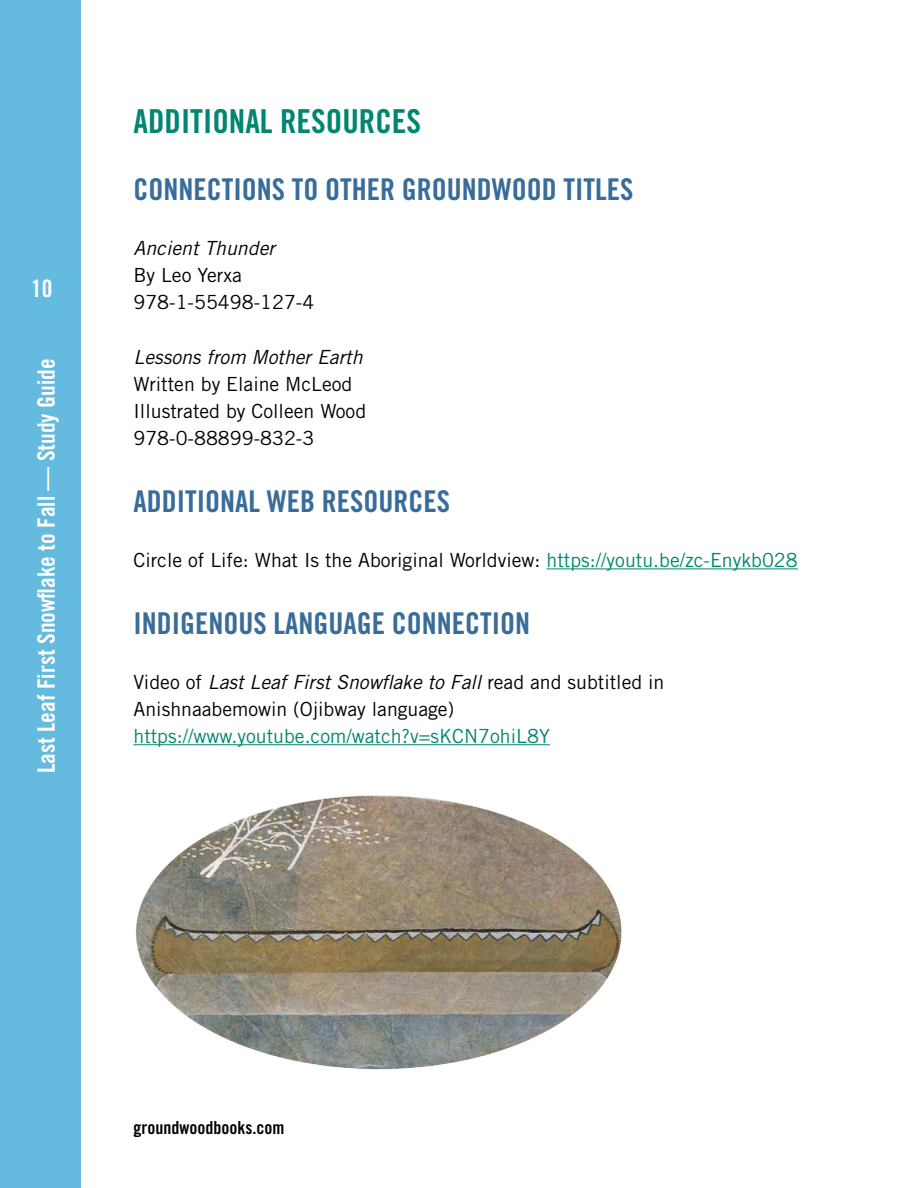
<style>
.page{position:relative;width:918px;height:1188px;background:#fff}
.page>*{position:absolute;margin:0;border:0;box-sizing:border-box;transform-origin:0 0}
.A-head_no_space_afte{font:33px "Trade Gothic Bold Cond Twenty";color:#008671}
.B-head{font:30px "Trade Gothic Bold Cond Twenty";color:#386c9a}
.t1{font:24px "Trade Gothic Bold Cond Twenty";color:#fff}
.Para{font:19.5px/27px "Trade Gothic";color:#000}
.Para_no_space{font:19.5px "Trade Gothic";color:#000}
.Para-2{font:italic 19.5px "Trade Gothic";color:#000}
.t2{font:18px "Trade Gothic Bold Cond Twenty";color:#000}
.s1{color:#008671}
.s2{font-style:italic}
</style>
<div class="page">
<div style="left:0;top:0;width:81px;height:1188px;background:#65bbdf"></div>
<hr style="left:547px;top:568px;width:251px;height:1px;background:#008671">
<hr style="left:133px;top:744px;width:417px;height:1px;background:#008671">
<img style="left:136px;top:795px;width:486px;height:275px">
<p class="t1" style="left:31px;top:274px;width:23px">10</p>
<p class="t1" style="left:32px;top:773px;width:416px;rotate:-90deg">Last Leaf First Snowflake to Fall — Study Guide</p>
<p class="A-head_no_space_afte" style="left:133px;top:101px;width:289px">ADDITIONAL RESOURCES</p>
<p class="B-head" style="left:133px;top:171px;width:501px">CONNECTIONS TO OTHER GROUNDWOOD TITLES</p>
<p class="Para-2" style="left:133px;top:236px;width:143px">Ancient Thunder</p>
<p class="Para_no_space" style="left:133px;top:263px;width:110px">By Leo Yerxa</p>
<p class="Para_no_space" style="left:133px;top:290px;width:182px">978-1-55498-127-4</p>
<p class="Para-2" style="left:133px;top:345px;width:231px">Lessons from Mother Earth</p>
<p class="Para_no_space" style="left:133px;top:372px;width:221px">Written by Elaine McLeod</p>
<p class="Para_no_space" style="left:133px;top:399px;width:234px">Illustrated by Colleen Wood</p>
<p class="Para_no_space" style="left:133px;top:426px;width:182px">978-0-88899-832-3</p>
<p class="B-head" style="left:133px;top:483px;width:318px">ADDITIONAL WEB RESOURCES</p>
<p class="Para" style="left:133px;top:546px;width:666px">Circle of Life: What Is the Aboriginal Worldview: <span class="s1">https://youtu.be/zc-Enykb028</span></p>
<p class="B-head" style="left:133px;top:605px;width:398px">INDIGENOUS LANGUAGE CONNECTION</p>
<p class="Para" style="left:133px;top:668px;width:532px">Video of <span class="s2">Last Leaf First Snowflake to Fall</span> read and subtitled in<br>Anishnaabemowin (Ojibway language) <span class="s1">https://www.youtube.com/watch?v=sKCN7ohiL8Y</span></p>
<p class="t2" style="left:133px;top:1117px;width:152px">groundwoodbooks.com</p>
</div>
